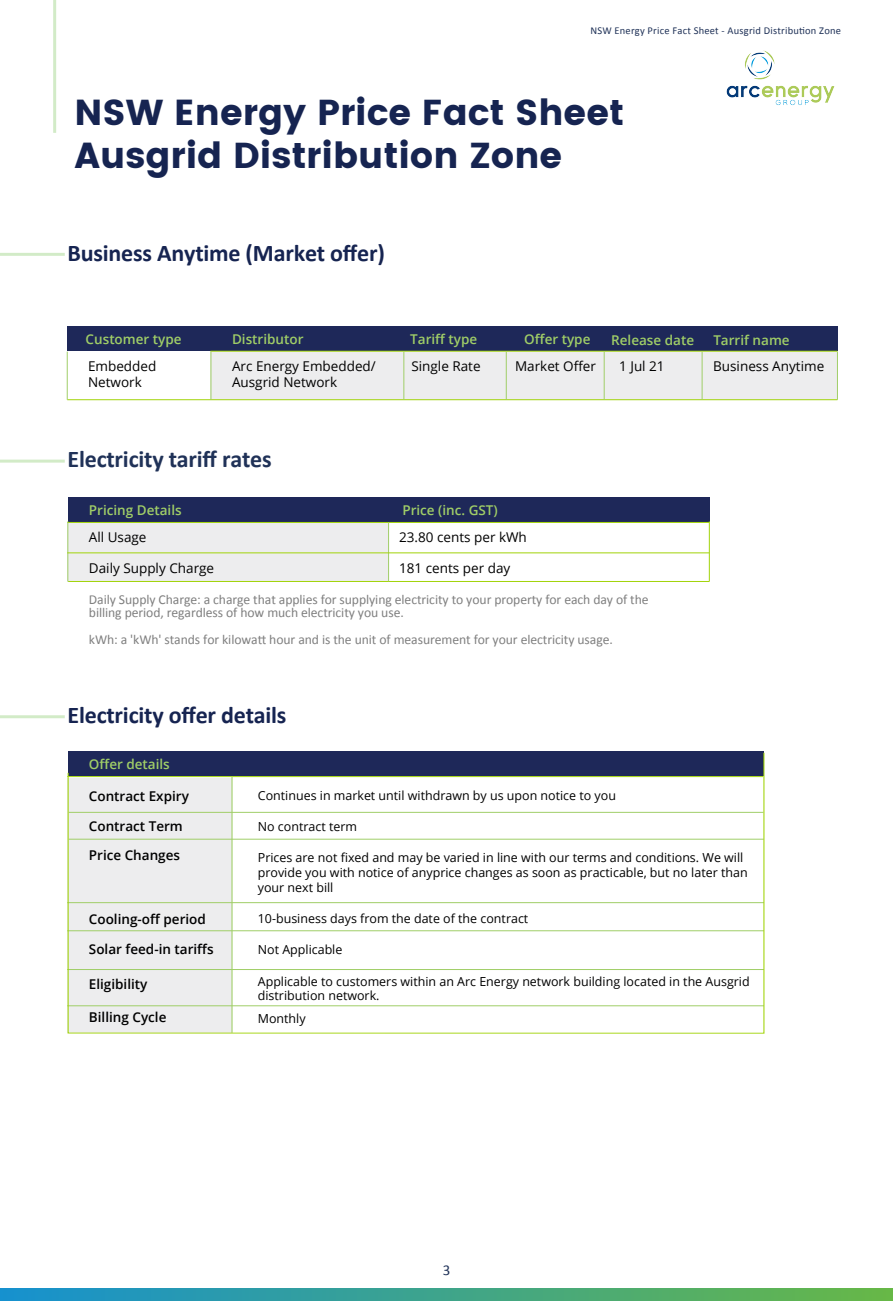
<style>
.page{position:relative;width:893px;height:1301px;background:#fff}
.page>*{position:absolute;margin:0;border:0;box-sizing:border-box;transform-origin:0 0}
.t1{font:36px/43.2px "Poppins";color:#162451}
.t2{font:700 24px "Calibri";letter-spacing:-.01em;color:#162451}
.t3{font:700 24px "Calibri";letter-spacing:-.01em;color:#203258}
.t4{font:15px "Calibri";color:#203258}
.t5{font:13.65px/13.5px "Calibri";letter-spacing:-.005em;color:#808080}
.t6{font:13.5px/16.2px "Open Sans";color:#000}
.t7{font:600 13.5px "Open Sans";color:#a0ce67}
.t8{font:600 13.5px/29.7px "Open Sans";color:#000}
.t9{font:13.5px "Open Sans";color:#000}
.t10{font:12.45px/15px "Open Sans";color:#000}
.t11{font:10.5px "Calibri";letter-spacing:.02em;color:#203258}
.s1{font-style:inherit}
</style>
<div class="page">
<svg style="left:0;top:1288px;width:893px;height:12px;background:#3ea48a"></svg>
<hr style="left:53px;top:0;width:3px;height:133px;background:#69bc45">
<div style="left:210px;top:351px;width:627px;height:49px;background:#ededee"></div>
<div style="left:67px;top:326px;width:770px;height:25px;background:#1e2859"></div>
<hr style="left:67px;top:399px;width:770px;height:1px;background:#a2d40a">
<hr style="left:210px;top:351px;width:627px;height:1px;background:#a2d40a">
<hr style="left:211px;top:351px;width:1px;height:49px;background:#a0ce67">
<hr style="left:67px;top:351px;width:1px;height:49px;background:#a0ce67">
<hr style="left:837px;top:351px;width:1px;height:49px;background:#a0ce67">
<hr style="left:404px;top:351px;width:1px;height:49px;background:#a0ce67">
<hr style="left:506px;top:351px;width:1px;height:49px;background:#a0ce67">
<hr style="left:604px;top:351px;width:1px;height:49px;background:#a0ce67">
<hr style="left:702px;top:351px;width:1px;height:49px;background:#a0ce67">
<hr style="left:0;top:459px;width:65px;height:3px;background:#69bc45">
<hr style="left:0;top:253px;width:65px;height:3px;background:#69bc45">
<div style="left:67px;top:522px;width:321px;height:59px;background:#ededee"></div>
<div style="left:68px;top:497px;width:641px;height:25px;background:#1e2859"></div>
<hr style="left:68px;top:581px;width:641px;height:1px;background:#a2d40a">
<hr style="left:67px;top:522px;width:642px;height:1px;background:#a2d40a">
<hr style="left:68px;top:521px;width:1px;height:60px;background:#a0ce67">
<hr style="left:388px;top:522px;width:1px;height:59px;background:#a0ce67">
<hr style="left:709px;top:521px;width:1px;height:60px;background:#a2d40a">
<hr style="left:67px;top:552px;width:642px;height:1px;background:#a2d40a">
<hr style="left:0;top:715px;width:65px;height:3px;background:#69bc45">
<div style="left:68px;top:751px;width:695px;height:25px;background:#1e2859"></div>
<svg style="left:67px;top:752px;width:698px;height:281px"></svg>
<img style="left:726px;top:50px;width:109px;height:56px">
<p class="t11" style="left:590px;top:24px;width:252px">NSW Energy Price Fact Sheet - Ausgrid Distribution Zone</p>
<h1 class="t1" style="left:74px;top:91px;width:551px">NSW Energy Price Fact Sheet<br>Ausgrid Distribution Zone</h1>
<h2 class="t2" style="left:67px;top:236px;width:319px">Business Anytime (Market offer)</h2>
<p class="t7" style="left:86px;top:330px;width:97px">Customer type</p>
<p class="t7" style="left:232px;top:330px;width:73px">Distributor</p>
<p class="t7" style="left:410px;top:330px;width:69px">Tariff type</p>
<p class="t7" style="left:524px;top:330px;width:68px">Offer type</p>
<p class="t7" style="left:611px;top:331px;width:84px">Release date</p>
<p class="t7" style="left:713px;top:331px;width:78px">Tarrif name</p>
<p class="t6" style="left:88px;top:357px;width:70px">Embedded<br>Network</p>
<p class="t6" style="left:232px;top:357px;width:145px">Arc Energy Embedded/<br>Ausgrid Network</p>
<p class="t6" style="left:411px;top:357px;width:71px">Single Rate</p>
<p class="t6" style="left:515px;top:357px;width:82px">Market Offer</p>
<p class="t6" style="left:619px;top:357px;width:47px">1 Jul <span class="s1">2</span>1</p>
<p class="t9" style="left:713px;top:357px;width:113px">Business Anytime</p>
<h2 class="t3" style="left:68px;top:442px;width:206px">Electricity tariff rates</h2>
<p class="t7" style="left:89px;top:501px;width:94px">Pricing Details</p>
<p class="t7" style="left:402px;top:501px;width:97px">Price (inc. GST)</p>
<p class="t6" style="left:89px;top:529px;width:59px">All Usage</p>
<p class="t6" style="left:399px;top:529px;width:129px">23<span class="s1">.8</span>0 cents per kWh</p>
<p class="t6" style="left:89px;top:559px;width:127px">Daily Supply Charge</p>
<p class="t6" style="left:399px;top:559px;width:113px">181 cents per day</p>
<p class="t5" style="left:89px;top:592px;width:561px">Daily Supply Charge: a charge that applies for supplying electricity to your property for each day of the billing period, regardless of how much electricity you use.</p>
<p class="t5" style="left:89px;top:632px;width:525px">kWh: a 'kWh' stands for kilowatt hour and is the unit of measurement for your electricity usage.</p>
<h2 class="t2" style="left:68px;top:697px;width:221px">Electricity offer details</h2>
<p class="t7" style="left:89px;top:755px;width:82px">Offer details</p>
<p class="t8" style="left:89px;top:780px;width:102px">Contract Expiry<br>Contract Term</p>
<p class="t8" style="left:89px;top:840px;width:93px">Price Changes</p>
<p class="t8" style="left:89px;top:904px;width:119px">Cooling-off period</p>
<p class="t8" style="left:89px;top:933px;width:126px">Solar feed-in tariffs</p>
<p class="t8" style="left:89px;top:969px;width:60px">Eligibility</p>
<p class="t8" style="left:89px;top:1002px;width:79px">Billing Cycle</p>
<p class="t10" style="left:258px;top:787px;width:360px">Continues in market until withdrawn by us upon notice to you</p>
<p class="t10" style="left:258px;top:818px;width:101px">No contract term</p>
<p class="t10" style="left:258px;top:850px;width:491px">Prices are not fixed and may be varied in line with our terms and conditions. We will provide you with notice of anyprice changes as soon as practicable, but no later than your next bill</p>
<p class="t10" style="left:258px;top:910px;width:272px">10-business days from the date of the contract</p>
<p class="t10" style="left:258px;top:941px;width:86px">Not Applicable</p>
<p class="t10" style="left:258px;top:973px;width:493px">Applicable to customers within an Arc Energy network building located in the Ausgrid distribution network.</p>
<p class="t10" style="left:258px;top:1010px;width:49px">Monthly</p>
<p class="t4" style="left:443px;top:1260px;width:9px">3</p>
</div>
